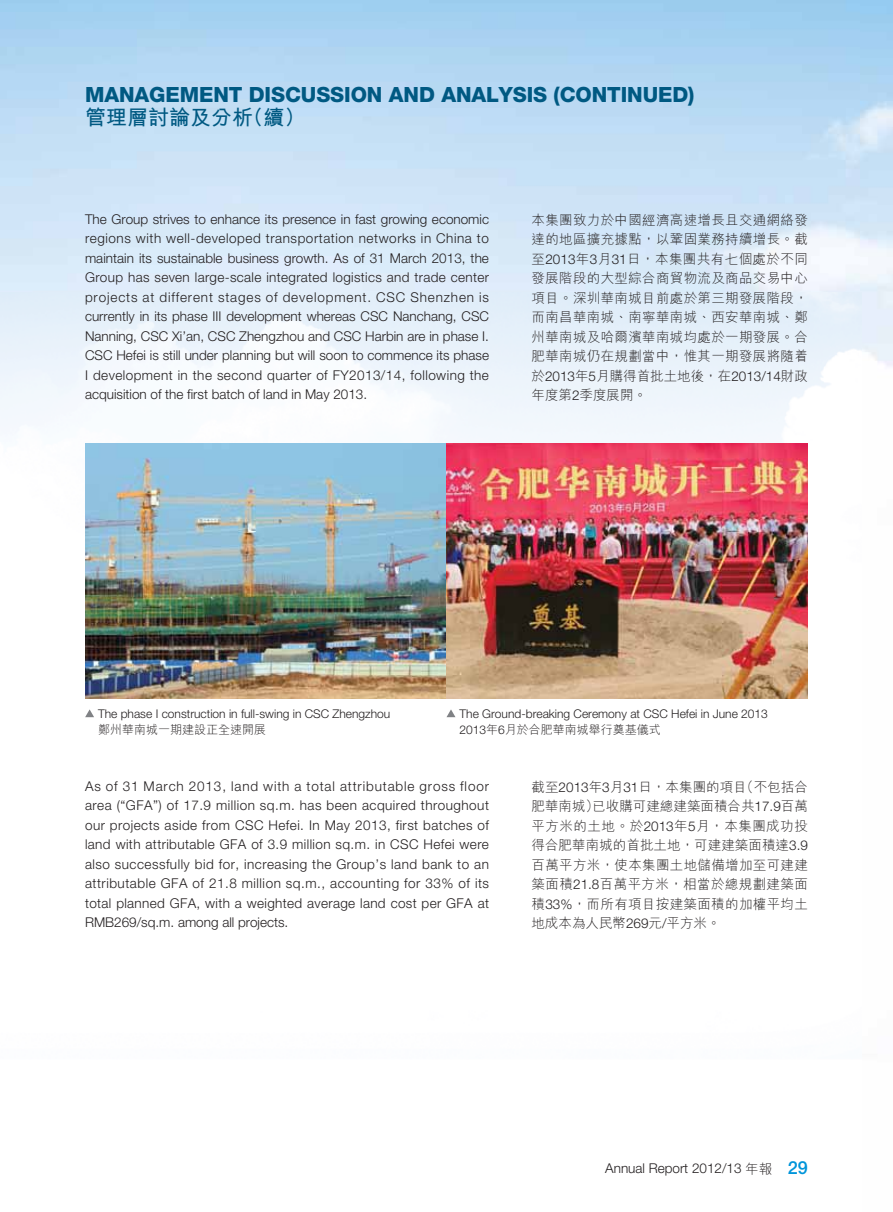
<style>
.page{position:relative;width:893px;height:1212px;background:#fff}
.page>*{position:absolute;margin:0;border:0;box-sizing:border-box;transform-origin:0 0}
.t1{font:800 21px "Helvetica Neue LT Std";letter-spacing:-.005em;color:#005982}
.t2{font:21px "M Hei HK Bold E Ten B5 H";color:#005982}
.t3{font:300 13.5px/19.5px "Helvetica Neue LT Std";color:#231f20;text-align:justify}
.t4{font:13.5px/19.5px "M Hei HK Light E Ten B5 H";letter-spacing:.025em;color:#231f20;text-align:justify}
.t5{font:300 12px "Helvetica Neue LT Std";color:#231f20}
.t6{font:12px "M Hei HK Light E Ten B5 H";color:#231f20}
.s1{font-family:"Helvetica Neue LT Std";font-weight:300}
.s2{font-family:"M Hei HK Light E Ten B5 H";font-weight:400}
.s3{font-weight:500;font-size:18px;color:#0095da}
</style>
<div class="page">
<img style="left:85px;top:443px;width:723px;height:256px">
<svg style="left:85px;top:709px;width:9px;height:8px"></svg>
<svg style="left:446px;top:709px;width:9px;height:8px"></svg>
<h1 class="t1" style="left:85px;top:83px;width:611px">MANAGEMENT DISCUSSION AND ANALYSIS (CONTINUED)</h1>
<h1 class="t2" style="left:85px;top:110px;width:222px">管理層討論及分析（續）</h1>
<p class="t3" style="left:85px;top:211px;width:405px">The Group strives to enhance its presence in fast growing economic regions with well-developed transportation networks in China to maintain its sustainable business growth. As of 31 March 2013, the Group has seven large-scale integrated logistics and trade center projects at different stages of development. CSC Shenzhen is currently in its phase III development whereas CSC Nanchang, CSC Nanning, CSC Xi’an, CSC Zhengzhou and CSC Harbin are in phase I.<br>CSC Hefei is still under planning but will soon to commence its phase I development in the second quarter of FY2013/14, following the acquisition of the first batch of land in May 2013.</p>
<p class="t4" style="left:531px;top:212px;width:278px">本集團致力於中國經濟高速增長且交通網絡發達的地區擴充據點，以鞏固業務持續增長。截至<span class="s1">2013</span>年<span class="s1">3</span>月<span class="s1">31</span>日，本集團共有七個處於不同發展階段的大型綜合商貿物流及商品交易中心項目。深圳華南城目前處於第三期發展階段，而南昌華南城、南寧華南城、西安華南城、鄭州華南城及哈爾濱華南城均處於一期發展。合肥華南城仍在規劃當中，惟其一期發展將隨着於<span class="s1">2013</span>年<span class="s1">5</span>月購得首批土地後，在<span class="s1">2013/14</span>財政年度第<span class="s1">2</span>季度展開。</p>
<p class="t5" style="left:98px;top:709px;width:294px">The phase I construction in full-swing in CSC Zhengzhou</p>
<p class="t6" style="left:98px;top:724px;width:169px">鄭州華南城一期建設正全速開展</p>
<p class="t5" style="left:460px;top:709px;width:310px">The Ground-breaking Ceremony at CSC Hefei in June 2013</p>
<p class="t6" style="left:460px;top:725px;width:203px"><span class="s1">2013</span>年<span class="s1">6</span>月於合肥華南城舉行奠基儀式</p>
<p class="t3" style="left:85px;top:778px;width:405px">As of 31 March 2013, land with a total attributable gross floor area (“GFA”) of 17.9 million sq.m. has been acquired throughout our projects aside from CSC Hefei. In May 2013, first batches of land with attributable GFA of 3.9 million sq.m. in CSC Hefei were also successfully bid for, increasing the Group’s land bank to an attributable GFA of 21.8 million sq.m., accounting for 33% of its total planned GFA, with a weighted average land cost per GFA at RMB269/sq.m. among all projects.</p>
<p class="t4" style="left:531px;top:779px;width:278px">截至<span class="s1">2013</span>年<span class="s1">3</span>月<span class="s1">31</span>日，本集團的項目（不包括合肥華南城）已收購可建總建築面積合共<span class="s1">17.9</span>百萬平方米的土地。於<span class="s1">2013</span>年<span class="s1">5</span>月，本集團成功投得合肥華南城的首批土地，可建建築面積達<span class="s1">3.9</span>百萬平方米，使本集團土地儲備增加至可建建築面積<span class="s1">21.8</span>百萬平方米，相當於總規劃建築面積<span class="s1">33%</span>，而所有項目按建築面積的加權平均土地成本為人民幣<span class="s1">269</span>元<span class="s1">/</span>平方米。</p>
<p class="t3" style="left:605px;top:1160px;width:204px">Annual Report 2012/13 <span class="s2">年報</span> <span class="s3">29</span></p>
</div>
